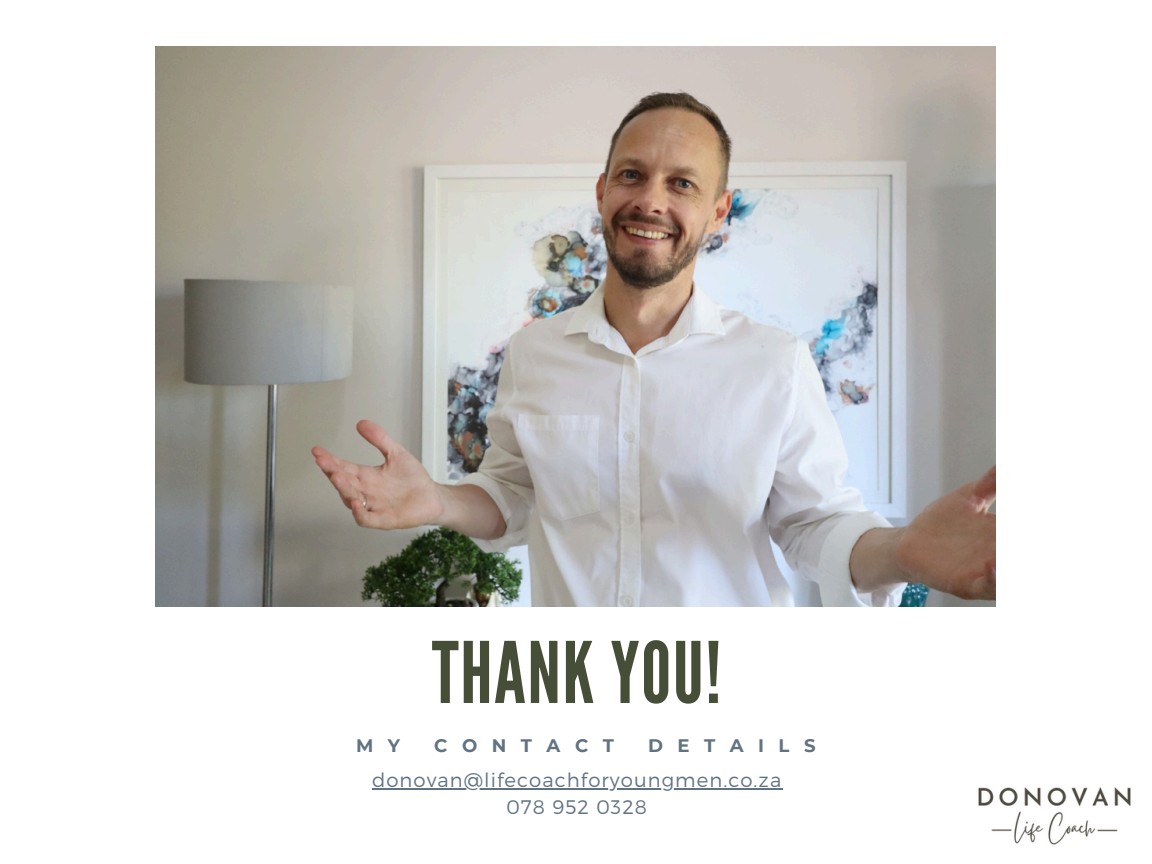
<style>
.page{position:relative;width:1152px;height:864px;background:#fff}
.page>*{position:absolute;margin:0;border:0;box-sizing:border-box;transform-origin:0 0}
.t1{font:84.45px "League Gothic";letter-spacing:.02em;color:#464e37}
.t2{font:300 19.65px "Montserrat";letter-spacing:.055em;color:#617382}
.t3{font:700 18.15px "Montserrat";letter-spacing:.8em;color:#617382}
</style>
<div class="page">
<img style="left:978px;top:787px;width:153px;height:58px">
<img style="left:156px;top:47px;width:840px;height:560px">
<hr style="left:372px;top:788px;width:410px;height:1px;background:#617382">
<p class="t1" style="left:432px;top:624px;width:291px">THANK YOU!</p>
<h2 class="t3" style="left:356px;top:735px;width:46px">M Y</h2>
<h2 class="t3" style="left:434px;top:735px;width:181px">CONTACT</h2>
<h2 class="t3" style="left:648px;top:735px;width:169px">DETAILS</h2>
<p class="t2" style="left:372px;top:767px;width:411px">donovan@lifecoachforyoungmen.co.za</p>
<p class="t2" style="left:506px;top:794px;width:142px">078 952 0328</p>
</div>
